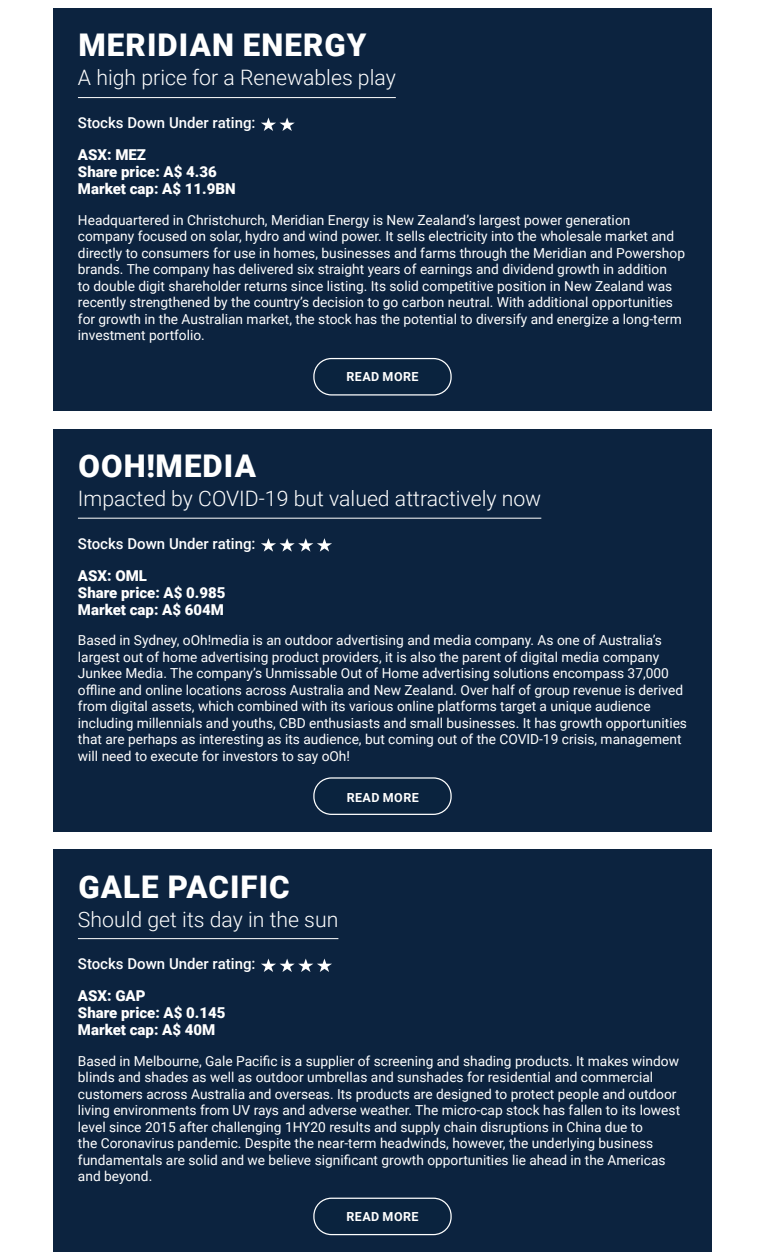
<style>
.page{position:relative;width:765px;height:1260px;background:#fff}
.page>*{position:absolute;margin:0;border:0;box-sizing:border-box;transform-origin:0 0}
.t1{font:900 31.25px "Roboto";letter-spacing:.035em;color:#fff}
.t2{font:300 21.25px "Roboto";color:#fff}
.t3{font:900 15px/16.9px "Roboto";color:#fff}
.t4{font:500 15px "Roboto";color:#fff}
.t5{font:13.75px/16.5px "Roboto";color:#fff}
.t6{font:700 12.5px "Roboto";letter-spacing:.035em;color:#fff}
</style>
<div class="page">
<div style="left:53px;top:8px;width:659px;height:403px;background:#0c233f"></div>
<hr style="left:78px;top:97px;width:318px;height:1px;background:#fff">
<svg style="left:261px;top:118px;width:34px;height:13px"></svg>
<div style="left:313px;top:358px;width:139px;height:38px;border:1px solid #fff;border-radius:18px"></div>
<div style="left:53px;top:429px;width:659px;height:403px;background:#0c233f"></div>
<hr style="left:78px;top:518px;width:463px;height:1px;background:#fff">
<svg style="left:261px;top:538px;width:71px;height:14px"></svg>
<div style="left:313px;top:777px;width:139px;height:38px;border:1px solid #fff;border-radius:18px"></div>
<div style="left:53px;top:849px;width:659px;height:403px;background:#0c233f"></div>
<hr style="left:78px;top:938px;width:260px;height:1px;background:#fff">
<div style="left:313px;top:1198px;width:139px;height:37px;border:1px solid #fff;border-radius:18px"></div>
<svg style="left:261px;top:959px;width:71px;height:13px"></svg>
<h1 class="t1" style="left:79px;top:23px;width:290px">MERIDIAN ENERGY</h1>
<h2 class="t2" style="left:78px;top:63px;width:319px">A high price for a Renewables play</h2>
<p class="t4" style="left:78px;top:112px;width:179px">Stocks Down Under rating:</p>
<p class="t3" style="left:78px;top:146px;width:159px">ASX: MEZ<br>Share price: A$ 4.36<br>Market cap: A$ 11.9BN</p>
<p class="t5" style="left:78px;top:211px;width:609px">Headquartered in Christchurch, Meridian Energy is New Zealand’s largest power generation company focused on solar, hydro and wind power. It sells electricity into the wholesale market and directly to consumers for use in homes, businesses and farms through the Meridian and Powershop brands. The company has delivered six straight years of earnings and dividend growth in addition<br>to double digit shareholder returns since listing. Its solid competitive position in New Zealand was recently strengthened by the country’s decision to go carbon neutral. With additional opportunities for growth in the Australian market, the stock has the potential to diversify and energize a long-term investment portfolio.</p>
<p class="t6" style="left:346px;top:368px;width:74px">READ MORE</p>
<h1 class="t1" style="left:79px;top:444px;width:179px">OOH!MEDIA</h1>
<h2 class="t2" style="left:78px;top:484px;width:465px">Impacted by COVID-19 but valued attractively now</h2>
<p class="t4" style="left:78px;top:533px;width:179px">Stocks Down Under rating:</p>
<p class="t3" style="left:78px;top:566px;width:149px">ASX: OML<br>Share price: A$ 0.985<br>Market cap: A$ 604M</p>
<p class="t5" style="left:78px;top:632px;width:611px">Based in Sydney, oOh!media is an outdoor advertising and media company. As one of Australia’s largest out of home advertising product providers, it is also the parent of digital media company Junkee Media. The company’s Unmissable Out of Home advertising solutions encompass 37,000 offline and online locations across Australia and New Zealand. Over half of group revenue is derived from digital assets, which combined with its various online platforms target a unique audience including millennials and youths, CBD enthusiasts and small businesses. It has growth opportunities that are perhaps as interesting as its audience, but coming out of the COVID-19 crisis, management will need to execute for investors to say oOh!</p>
<p class="t6" style="left:347px;top:788px;width:74px">READ MORE</p>
<h1 class="t1" style="left:79px;top:865px;width:213px">GALE PACIFIC</h1>
<h2 class="t2" style="left:78px;top:904px;width:262px">Should get its day in the sun</h2>
<p class="t4" style="left:78px;top:954px;width:179px">Stocks Down Under rating:</p>
<p class="t3" style="left:78px;top:987px;width:149px">ASX: GAP<br>Share price: A$ 0.145<br>Market cap: A$ 40M</p>
<p class="t5" style="left:78px;top:1052px;width:604px">Based in Melbourne, Gale Pacific is a supplier of screening and shading products. It makes window blinds and shades as well as outdoor umbrellas and sunshades for residential and commercial customers across Australia and overseas. Its products are designed to protect people and outdoor living environments from UV rays and adverse weather. The micro-cap stock has fallen to its lowest level since 2015 after challenging 1HY20 results and supply chain disruptions in China due to<br>the Coronavirus pandemic. Despite the near-term headwinds, however, the underlying business fundamentals are solid and we believe significant growth opportunities lie ahead in the Americas and beyond.</p>
<p class="t6" style="left:346px;top:1208px;width:74px">READ MORE</p>
</div>
